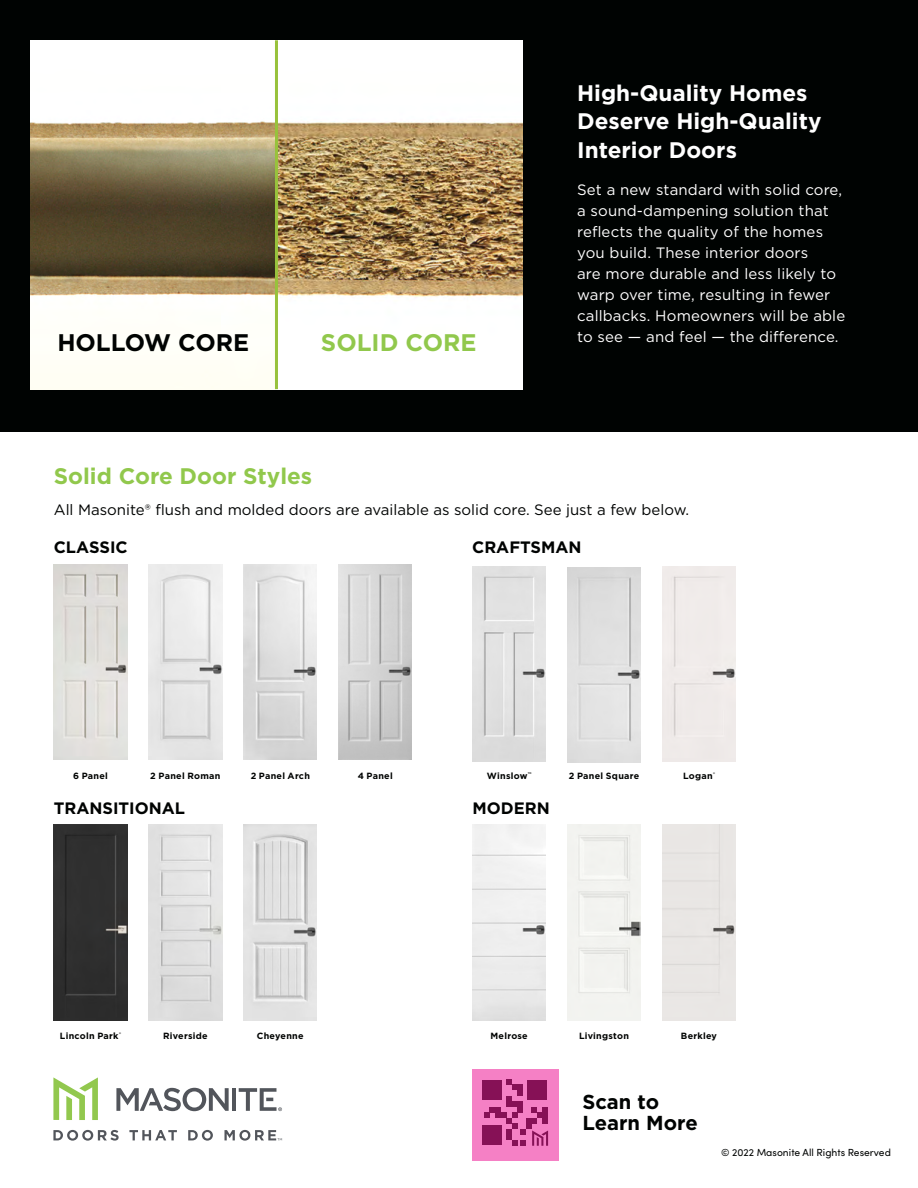
<style>
.page{position:relative;width:918px;height:1188px;background:#fff}
.page>*{position:absolute;margin:0;border:0;box-sizing:border-box;transform-origin:0 0}
.t1{font:700 24px "Gotham";color:#000302}
.t2{font:700 24px "Gotham";color:#91c84c}
.t3{font:700 22.5px/28.5px "Gotham";color:#fff}
.t4{font:700 22.5px "Gotham";color:#91c84c}
.t5{font:700 20.25px/21px "Gotham";color:#000302}
.t6{font:700 16.5px "Gotham";color:#000302}
.t7{font:15px/21px "Gotham";letter-spacing:.01em;color:#fff}
.t8{font:15px "Gotham";color:#000302}
.t9{font:10.35px "Sofia Pro";color:#000302}
.t10{font:700 9px "Gotham";letter-spacing:.03em;color:#000302}
.t11{font:700 5.25px "Gotham";color:#000302}
</style>
<div class="page">
<div style="left:0;top:0;width:918px;height:432px;background:#000302"></div>
<img style="left:30px;top:40px;width:245px;height:349px">
<img style="left:278px;top:40px;width:245px;height:349px">
<img style="left:567px;top:825px;width:74px;height:195px">
<img style="left:149px;top:825px;width:73px;height:195px">
<div style="left:54px;top:825px;width:73px;height:195px;background:#2f2f2f"></div>
<div style="left:662px;top:566px;width:74px;height:196px;background:#f0ebe9"></div>
<img style="left:472px;top:566px;width:74px;height:196px">
<img style="left:244px;top:825px;width:73px;height:195px">
<img style="left:567px;top:567px;width:74px;height:196px">
<img style="left:244px;top:564px;width:73px;height:196px">
<img style="left:149px;top:564px;width:73px;height:196px">
<img style="left:54px;top:564px;width:73px;height:196px">
<div style="left:662px;top:825px;width:74px;height:195px;background:#e9e6e4"></div>
<img style="left:472px;top:825px;width:74px;height:195px">
<img style="left:339px;top:564px;width:73px;height:196px">
<hr style="left:275px;top:40px;width:3px;height:349px;background:#98c23c">
<svg style="left:472px;top:1069px;width:86px;height:92px;background:#d45fa4"></svg>
<svg style="left:53px;top:1077px;width:45px;height:43px"></svg>
<svg style="left:53px;top:1130px;width:66px;height:11px"></svg>
<svg style="left:129px;top:1130px;width:48px;height:10px"></svg>
<svg style="left:188px;top:1130px;width:25px;height:11px"></svg>
<svg style="left:224px;top:1130px;width:58px;height:11px"></svg>
<svg style="left:116px;top:1088px;width:113px;height:23px"></svg>
<hr style="left:232px;top:1088px;width:4px;height:23px;background:#52555b">
<svg style="left:239px;top:1088px;width:43px;height:23px"></svg>
<h1 class="t1" style="left:57px;top:327px;width:194px">HOLLOW CORE</h1>
<h1 class="t2" style="left:321px;top:327px;width:157px">SOLID CORE</h1>
<h2 class="t3" style="left:577px;top:79px;width:246px">High-Quality Homes<br>Deserve High-Quality<br>Interior Doors</h2>
<p class="t7" style="left:577px;top:179px;width:270px">Set a new standard with solid core, a sound-dampening solution that reflects the quality of the homes you build. These interior doors<br>are more durable and less likely to warp over time, resulting in fewer callbacks. Homeowners will be able to see — and feel — the difference.</p>
<h2 class="t4" style="left:54px;top:461px;width:260px">Solid Core Door Styles</h2>
<p class="t8" style="left:54px;top:500px;width:637px">All Masonite® flush and molded doors are available as solid core. See just a few below.</p>
<p class="t6" style="left:54px;top:536px;width:75px">CLASSIC</p>
<p class="t6" style="left:472px;top:536px;width:111px">CRAFTSMAN</p>
<p class="t10" style="left:487px;top:770px;width:46px">Winslow<sup>™</sup></p>
<p class="t11" style="left:713px;top:770px;width:3px">®</p>
<p class="t10" style="left:73px;top:770px;width:36px">6 Panel</p>
<p class="t10" style="left:150px;top:770px;width:72px">2 Panel Roman</p>
<p class="t10" style="left:251px;top:770px;width:61px">2 Panel Arch</p>
<p class="t10" style="left:569px;top:770px;width:72px">2 Panel Square</p>
<p class="t10" style="left:358px;top:770px;width:37px">4 Panel</p>
<p class="t10" style="left:683px;top:770px;width:31px">Logan</p>
<p class="t6" style="left:54px;top:797px;width:133px">TRANSITIONAL</p>
<p class="t6" style="left:473px;top:797px;width:79px">MODERN</p>
<p class="t11" style="left:119px;top:1031px;width:3px">®</p>
<p class="t10" style="left:60px;top:1030px;width:60px">Lincoln Park</p>
<p class="t10" style="left:163px;top:1030px;width:46px">Riverside</p>
<p class="t10" style="left:579px;top:1030px;width:52px">Livingston</p>
<p class="t10" style="left:257px;top:1030px;width:48px">Cheyenne</p>
<p class="t10" style="left:491px;top:1030px;width:39px">Melrose</p>
<p class="t10" style="left:681px;top:1030px;width:38px">Berkley</p>
<h3 class="t5" style="left:583px;top:1091px;width:117px">Scan to<br>Learn More</h3>
<p class="t9" style="left:721px;top:1145px;width:171px">© 2022 Masonite All Rights Reserved</p>
</div>
